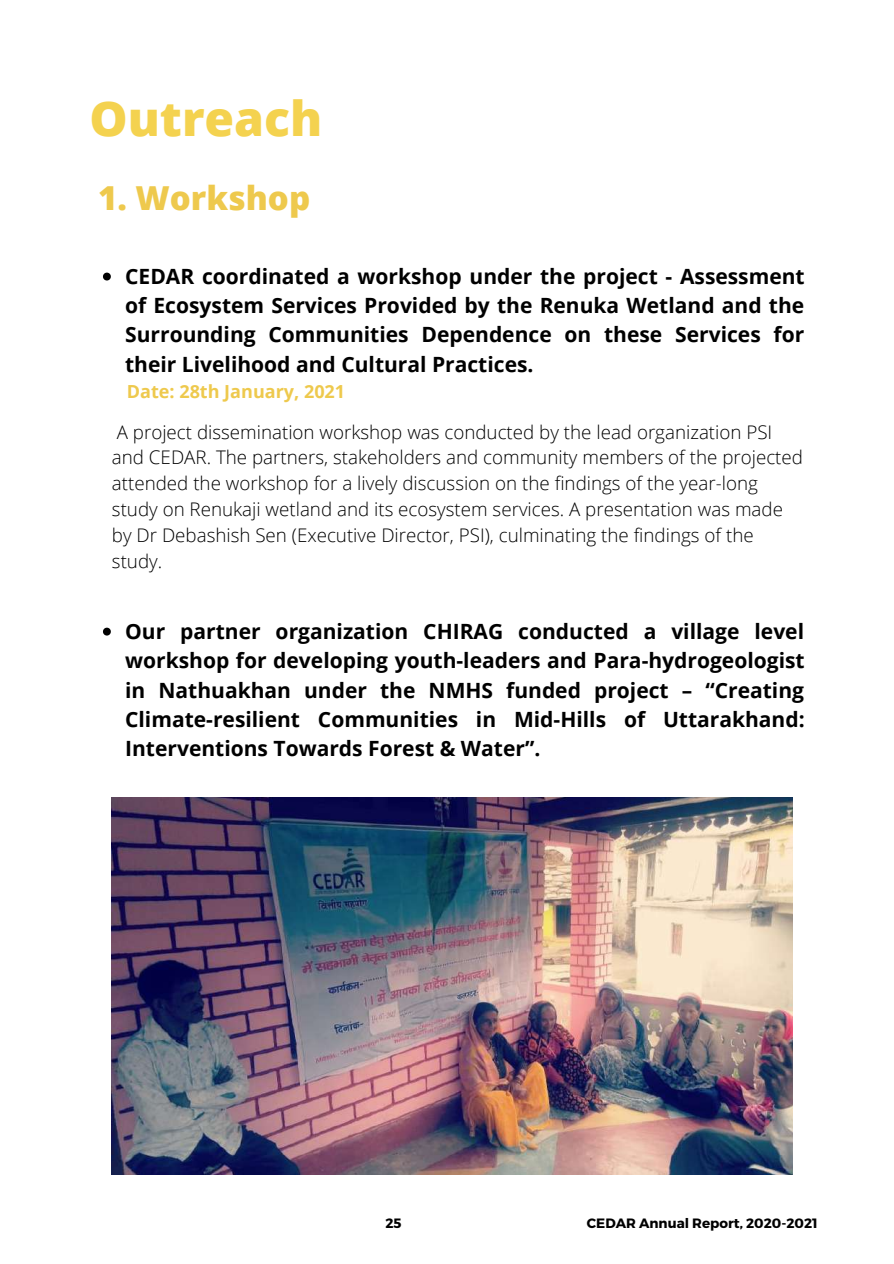
<style>
.page{position:relative;width:894px;height:1264px;background:#fff}
.page>*{position:absolute;margin:0;border:0;box-sizing:border-box;transform-origin:0 0}
.t1{font:800 48px "Open Sans";color:#f4d24f}
.t2{font:800 33px "Open Sans";color:#eec94d}
.t3{font:700 21px/29.2px "Open Sans";color:#000;text-align:justify}
.t4{font:300 18.75px/26px "Open Sans";color:#000}
.t5{font:700 18px "Open Sans";color:#eec94d}
.t6{font:700 13.5px "Montserrat";color:#000}
</style>
<div class="page">
<img style="left:112px;top:797px;width:680px;height:377px">
<svg style="left:103px;top:272px;width:8px;height:8px"></svg>
<svg style="left:103px;top:627px;width:8px;height:8px"></svg>
<h1 class="t1" style="left:89px;top:85px;width:234px">Outreach</h1>
<h2 class="t2" style="left:98px;top:175px;width:214px">1. Workshop</h2>
<p class="t3" style="left:125px;top:261px;width:681px">CEDAR coordinated a workshop under the project - Assessment of Ecosystem Services Provided by the Renuka Wetland and the Surrounding Communities Dependence on these Services for their Livelihood and Cultural Practices.</p>
<p class="t5" style="left:127px;top:378px;width:220px">Date: 28th January, 2021</p>
<p class="t4" style="left:112px;top:418px;width:692px">A project dissemination workshop was conducted by the lead organization PSI and CEDAR. The partners, stakeholders and community members of the projected attended the workshop for a lively discussion on the findings of the year-long study on Renukaji wetland and its ecosystem services. A presentation was made by Dr Debashish Sen (Executive Director, PSI), culminating the findings of the study.</p>
<p class="t3" style="left:125px;top:616px;width:681px">Our partner organization CHIRAG conducted a village level workshop for developing youth-leaders and Para-hydrogeologist in Nathuakhan under the NMHS funded project – “Creating Climate-resilient Communities in Mid-Hills of Uttarakhand:<br>Interventions Towards Forest &amp; Water”.</p>
<p class="t6" style="left:385px;top:1214px;width:18px">25</p>
<p class="t6" style="left:586px;top:1214px;width:232px">CEDAR Annual Report, 2020-2021</p>
</div>
